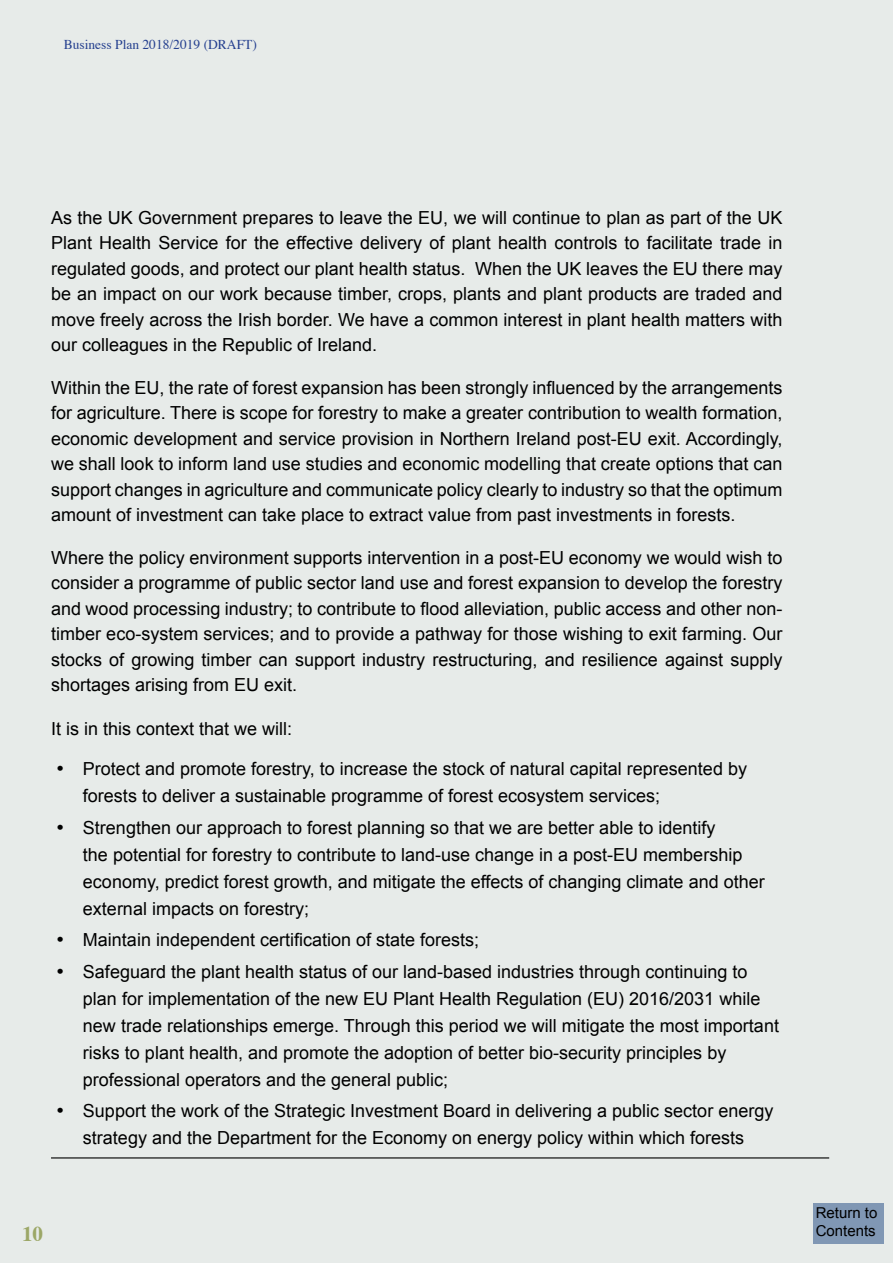
<style>
.page{position:relative;width:893px;height:1263px;background:#e7ebe9}
.page>*{position:absolute;margin:0;border:0;box-sizing:border-box;transform-origin:0 0}
.t1{font:700 21px "Times";color:#9ca767}
.List_Paragraph{font:18px/25.5px "Arial";color:#000;text-align:justify}
.t2{font:15px/18px "Arial";color:#000}
.t3{font:13.5px "Times";color:#25408f}
</style>
<div class="page">
<div style="left:813px;top:1203px;width:71px;height:41px;background:#8097b4"></div>
<hr style="left:51px;top:1157px;width:778px;height:1px;background:#000">
<p class="t3" style="left:64px;top:32px;width:195px">Business Plan 2018/2019 (DRAFT)</p>
<p class="List_Paragraph" style="left:51px;top:205px;width:733px">As the UK Government prepares to leave the EU, we will continue to plan as part of the UK Plant Health Service for the effective delivery of plant health controls to facilitate trade in regulated goods, and protect our plant health status. When the UK leaves the EU there may be an impact on our work because timber, crops, plants and plant products are traded and move freely across the Irish border. We have a common interest in plant health matters with our colleagues in the Republic of Ireland.</p>
<p class="List_Paragraph" style="left:51px;top:375px;width:733px">Within the EU, the rate of forest expansion has been strongly influenced by the arrangements for agriculture. There is scope for forestry to make a greater contribution to wealth formation, economic development and service provision in Northern Ireland post-EU exit. Accordingly, we shall look to inform land use studies and economic modelling that create options that can support changes in agriculture and communicate policy clearly to industry so that the optimum amount of investment can take place to extract value from past investments in forests.</p>
<p class="List_Paragraph" style="left:51px;top:545px;width:733px">Where the policy environment supports intervention in a post-EU economy we would wish to consider a programme of public sector land use and forest expansion to develop the forestry and wood processing industry; to contribute to flood alleviation, public access and other non&shy;timber eco-system services; and to provide a pathway for those wishing to exit farming. Our stocks of growing timber can support industry restructuring, and resilience against supply shortages arising from EU exit.</p>
<p class="List_Paragraph" style="left:51px;top:716px;width:243px">It is in this context that we will:</p>
<p class="List_Paragraph" style="left:83px;top:755px;width:665px;line-height:27px;text-indent:-27px">• Protect and promote forestry, to increase the stock of natural capital represented by forests to deliver a sustainable programme of forest ecosystem services;</p>
<p class="List_Paragraph" style="left:83px;top:814px;width:683px;line-height:27px;text-align:left;text-indent:-27px">• Strengthen our approach to forest planning so that we are better able to identify<br>the potential for forestry to contribute to land-use change in a post-EU membership economy, predict forest growth, and mitigate the effects of changing climate and other external impacts on forestry;</p>
<p class="List_Paragraph" style="left:56px;top:927px;width:424px">• Maintain independent certification of state forests;</p>
<p class="List_Paragraph" style="left:83px;top:958px;width:697px;line-height:27px;text-align:left;text-indent:-27px">• Safeguard the plant health status of our land-based industries through continuing to plan for implementation of the new EU Plant Health Regulation (EU) 2016/2031 while new trade relationships emerge. Through this period we will mitigate the most important risks to plant health, and promote the adoption of better bio-security principles by professional operators and the general public;</p>
<p class="List_Paragraph" style="left:56px;top:1097px;width:719px;line-height:27px;text-align:center">• Support the work of the Strategic Investment Board in delivering a public sector energy strategy and the Department for the Economy on energy policy within which forests</p>
<p class="t1" style="left:22px;top:1213px;width:22px">10</p>
<p class="t2" style="left:816px;top:1204px;width:63px">Return to<br>Contents</p>
</div>
